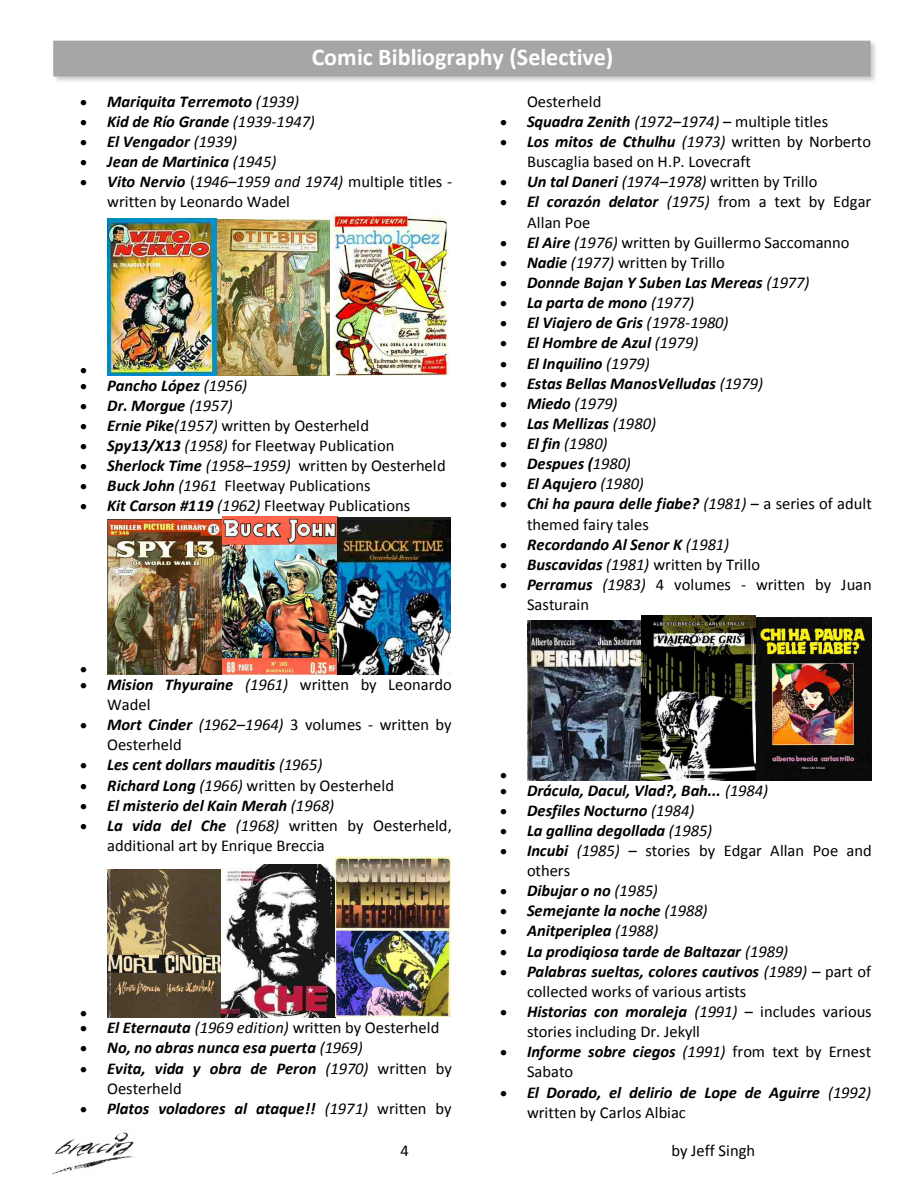
<style>
.page{position:relative;width:918px;height:1188px;background:#fff}
.page>*{position:absolute;margin:0;border:0;box-sizing:border-box;transform-origin:0 0}
.t1{font:700 24px "Calibri";color:#fff}
.t2{font:16.5px/20.1px "Calibri";color:#000}
.t3{font:italic 700 16.5px/20.1px "Calibri";letter-spacing:-.005em;color:#000}
.t4{font:italic 16.5px "Calibri";letter-spacing:-.005em;color:#000}
.t5{font:15.15px "Symbol";color:#000}
.s1{font-weight:400}
.s2{font-weight:700;font-style:italic}
.s3{font-style:italic}
.s4{font-weight:400;font-style:normal}
.s5{font-weight:700}
</style>
<div class="page">
<img style="left:53px;top:1132px;width:81px;height:43px">
<img style="left:53px;top:40px;width:823px;height:42px">
<img style="left:107px;top:219px;width:224px;height:156px">
<img style="left:331px;top:212px;width:119px;height:163px">
<img style="left:107px;top:519px;width:115px;height:156px">
<img style="left:222px;top:516px;width:229px;height:159px">
<img style="left:107px;top:869px;width:114px;height:149px">
<img style="left:221px;top:864px;width:115px;height:154px">
<img style="left:336px;top:856px;width:115px;height:161px">
<img style="left:527px;top:620px;width:115px;height:160px">
<img style="left:642px;top:615px;width:114px;height:165px">
<img style="left:757px;top:618px;width:115px;height:162px">
<h1 class="t1" style="left:312px;top:47px;width:303px">Comic Bibliography (Selective)</h1>
<p class="t3" style="left:80px;top:92px;width:220px">• Mariquita Terremoto <span class="s1">(1939)</span></p>
<p class="t3" style="left:80px;top:113px;width:236px">• Kid de Río Grande <span class="s1">(1939-1947)</span></p>
<p class="t3" style="left:80px;top:133px;width:158px">• El Vengador <span class="s1">(1939)</span></p>
<p class="t3" style="left:80px;top:153px;width:198px">• Jean de Martinica <span class="s1">(1945)</span></p>
<p class="t2" style="left:107px;top:173px;width:346px;text-indent:-27px">• <span class="s2">Vito Nervio</span> (<span class="s3">1946–1959 and 1974)</span> multiple titles - written by Leonardo Wadel</p>
<p class="t5" style="left:80px;top:360px;width:8px">•</p>
<p class="t3" style="left:80px;top:376px;width:168px">• Pancho López <span class="s1">(1956)</span></p>
<p class="t3" style="left:80px;top:397px;width:154px">• Dr. Morgue <span class="s1">(1957)</span></p>
<p class="t2" style="left:80px;top:416px;width:290px">• <span class="s2">Ernie Pike</span><span class="s3">(1957)</span> written by Oesterheld</p>
<p class="t2" style="left:80px;top:437px;width:316px">• <span class="s2">Spy13/X13</span> <span class="s3">(1958)</span> for Fleetway Publication</p>
<p class="t2" style="left:80px;top:457px;width:367px">• <span class="s2">Sherlock Time</span> <span class="s3">(1958–1959)</span> written by Oesterheld</p>
<p class="t2" style="left:80px;top:477px;width:292px">• <span class="s2">Buck John</span> <span class="s3">(1961</span> Fleetway Publications</p>
<p class="t2" style="left:80px;top:497px;width:331px">• <span class="s2">Kit Carson #119</span> <span class="s3">(1962)</span> Fleetway Publications</p>
<p class="t5" style="left:80px;top:659px;width:8px">•</p>
<p class="t2" style="left:107px;top:676px;width:346px;text-indent:-27px">• <span class="s2">Mision Thyuraine</span> <span class="s3">(1961)</span> written by Leonardo<br>Wadel</p>
<p class="t2" style="left:107px;top:716px;width:346px;text-indent:-27px">• <span class="s2">Mort Cinder</span> <span class="s3">(1962–1964)</span> 3 volumes - written by<br>Oesterheld</p>
<p class="t3" style="left:80px;top:756px;width:244px">• Les cent dollars mauditis <span class="s1">(1965)</span></p>
<p class="t2" style="left:80px;top:776px;width:315px">• <span class="s2">Richard Long</span> <span class="s3">(1966)</span> written by Oesterheld</p>
<p class="t3" style="left:80px;top:797px;width:256px">• El misterio del Kain Merah <span class="s1">(1968)</span></p>
<p class="t2" style="left:107px;top:817px;width:346px;text-indent:-27px">• <span class="s2">La vida del Che</span> <span class="s3">(1968)</span> written by Oesterheld, additional art by Enrique Breccia</p>
<p class="t5" style="left:80px;top:1002px;width:8px">•</p>
<p class="t2" style="left:80px;top:1019px;width:361px">• <span class="s2">El Eternauta</span> <span class="s3">(1969 edition)</span> written by Oesterheld</p>
<p class="t3" style="left:80px;top:1039px;width:284px">• No, no abras nunca esa puerta <span class="s1">(1969)</span></p>
<p class="t3" style="left:107px;top:1059px;width:346px;text-indent:-27px">• Evita, vida y obra de Peron <span class="s1">(1970)</span> <span class="s4">written by<br>Oesterheld</span></p>
<p class="t3" style="left:80px;top:1100px;width:373px">• Platos voladores al ataque!! <span class="s1">(1971)</span> <span class="s4">written by</span></p>
<p class="t2" style="left:527px;top:92px;width:76px">Oesterheld</p>
<p class="t2" style="left:500px;top:113px;width:330px">• <span class="s2">Squadra Zenith</span> <span class="s3">(1972–1974)</span> – multiple titles</p>
<p class="t2" style="left:527px;top:133px;width:346px;text-indent:-27px">• <span class="s2">Los mitos de Cthulhu</span> <span class="s3">(1973)</span> written by Norberto<br>Buscaglia based on H.P. Lovecraft</p>
<p class="t2" style="left:500px;top:173px;width:319px">• <span class="s2">Un tal Daneri</span> <span class="s3">(1974–1978)</span> written by Trillo</p>
<p class="t2" style="left:527px;top:193px;width:346px;text-indent:-27px">• <span class="s2">El corazón delator</span> <span class="s3">(1975)</span> from a text by Edgar<br>Allan Poe</p>
<p class="t2" style="left:500px;top:234px;width:351px">• <span class="s2">El Aire</span> <span class="s3">(1976)</span> written by Guillermo Saccomanno</p>
<p class="t2" style="left:500px;top:254px;width:226px">• <span class="s2">Nadie</span> <span class="s3">(1977)</span> written by Trillo</p>
<p class="t3" style="left:500px;top:274px;width:311px">• Donnde Bajan Y Suben Las Mereas <span class="s1">(1977)</span></p>
<p class="t3" style="left:500px;top:294px;width:196px">• La parta de mono <span class="s1">(1977)</span></p>
<p class="t3" style="left:500px;top:314px;width:230px">• El Viajero de Gris <span class="s1">(1978-1980)</span></p>
<p class="t3" style="left:500px;top:334px;width:200px">• El Hombre de Azul <span class="s1">(1979)</span></p>
<p class="t3" style="left:500px;top:354px;width:151px">• El Inquilino <span class="s1">(1979)</span></p>
<p class="t3" style="left:500px;top:375px;width:265px">• Estas Bellas ManosVelludas <span class="s1">(1979)</span></p>
<p class="t4" style="left:500px;top:397px;width:119px">• <span class="s5">Miedo</span> (1979)</p>
<p class="t3" style="left:500px;top:415px;width:158px">• Las Mellizas <span class="s1">(1980)</span></p>
<p class="t4" style="left:500px;top:437px;width:109px">• <span class="s5">El fin</span> (1980)</p>
<p class="t3" style="left:500px;top:455px;width:132px">• Despues (<span class="s1">1980)</span></p>
<p class="t3" style="left:500px;top:475px;width:145px">• El Aqujero <span class="s1">(1980)</span></p>
<p class="t2" style="left:527px;top:495px;width:346px;text-indent:-27px">• <span class="s2">Chi ha paura delle fiabe?</span> <span class="s3">(1981)</span> – a series of adult themed fairy tales</p>
<p class="t3" style="left:500px;top:536px;width:231px">• Recordando Al Senor K <span class="s1">(1981)</span></p>
<p class="t2" style="left:500px;top:556px;width:262px">• <span class="s2">Buscavidas</span> <span class="s3">(1981)</span> written by Trillo</p>
<p class="t2" style="left:527px;top:576px;width:346px;text-indent:-27px">• <span class="s2">Perramus</span> <span class="s3">(1983)</span> 4 volumes - written by Juan<br>Sasturain</p>
<p class="t5" style="left:500px;top:765px;width:8px">•</p>
<p class="t3" style="left:500px;top:781px;width:270px">• Drácula, Dacul, Vlad?, Bah... <span class="s1">(1984)</span></p>
<p class="t3" style="left:500px;top:802px;width:196px">• Desfiles Nocturno <span class="s1">(1984)</span></p>
<p class="t3" style="left:500px;top:821px;width:214px">• La gallina degollada <span class="s1">(1985)</span></p>
<p class="t2" style="left:527px;top:842px;width:346px;text-indent:-27px">• <span class="s2">Incubi</span> <span class="s3">(1985) –</span> stories by Edgar Allan Poe and others</p>
<p class="t3" style="left:500px;top:882px;width:159px">• Dibujar o no <span class="s1">(1985)</span></p>
<p class="t3" style="left:500px;top:902px;width:209px">• Semejante la noche <span class="s1">(1988)</span></p>
<p class="t3" style="left:500px;top:922px;width:160px">• Anitperiplea <span class="s1">(1988)</span></p>
<p class="t3" style="left:500px;top:942px;width:290px">• La prodiqiosa tarde de Baltazar <span class="s1">(1989)</span></p>
<p class="t2" style="left:527px;top:963px;width:346px;text-indent:-27px">• <span class="s2">Palabras sueltas, colores cautivos</span> <span class="s3">(1989) –</span> part of collected works of various artists</p>
<p class="t2" style="left:527px;top:1003px;width:346px;text-indent:-27px">• <span class="s2">Historias con moraleja</span> <span class="s3">(1991)</span> – includes various stories including Dr. Jekyll</p>
<p class="t2" style="left:527px;top:1043px;width:346px;text-indent:-27px">• <span class="s2">Informe sobre ciegos</span> <span class="s3">(1991)</span> from text by Ernest<br>Sabato</p>
<p class="t3" style="left:527px;top:1083px;width:346px;line-height:20.5px;text-indent:-27px">• El Dorado, el delirio de Lope de Aguirre <span class="s1">(1992) </span><span class="s4">written by Carlos Albiac</span></p>
<p class="t2" style="left:400px;top:1141px;width:10px">4</p>
<p class="t2" style="left:671px;top:1141px;width:85px">by Jeff Singh</p>
</div>
